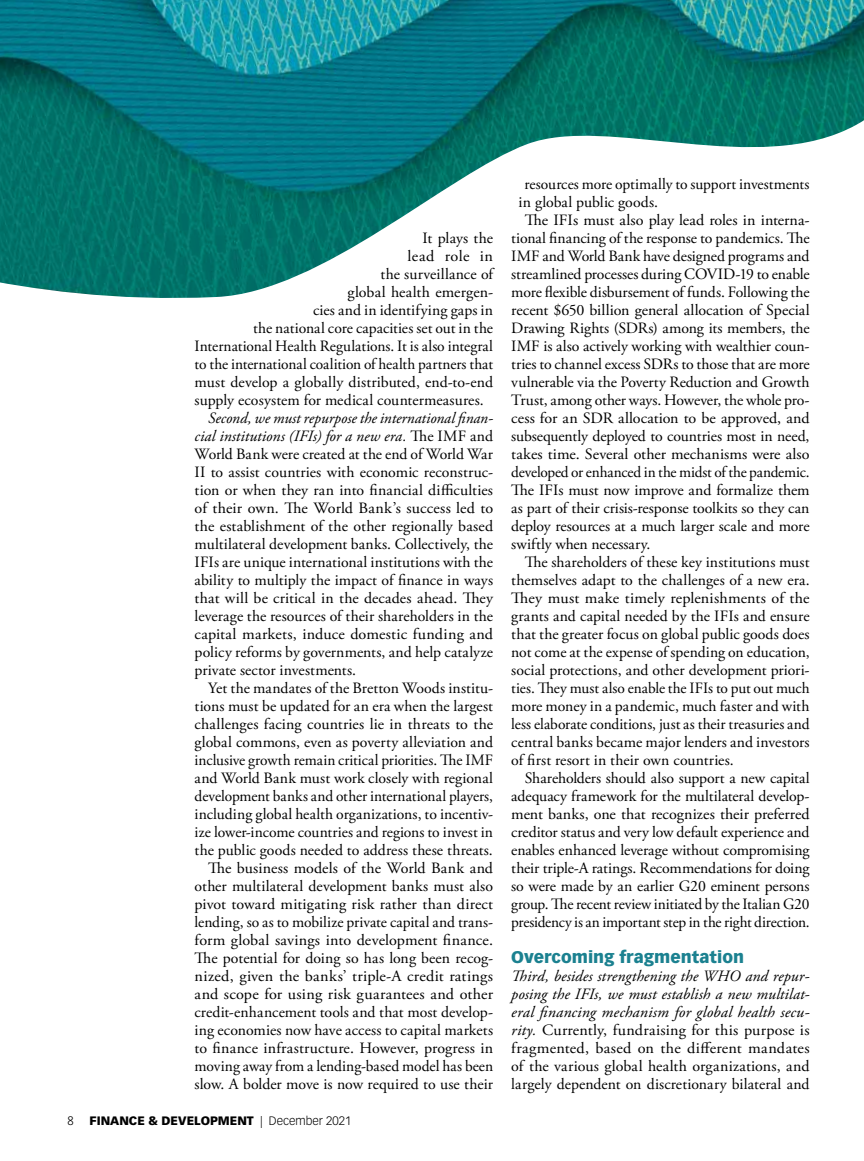
<style>
.page{position:relative;width:864px;height:1161px;background:#fff}
.page>*{position:absolute;margin:0;border:0;box-sizing:border-box;transform-origin:0 0}
.t1{font:900 16.5px "Vectora LT Std";color:#1b8190}
.t2{font:15.75px/18px "Adobe Garamond Pro";color:#000;text-align:justify}
.t3{font:15.75px "Adobe Garamond Pro";letter-spacing:.025em;color:#000}
.t4{font:900 12px "Vectora LT Std";color:#000}
.t5{font:300 12px "Vectora LT Std";color:#000}
.s1{font-style:italic}
.s2{font-weight:300}
</style>
<div class="page">
<svg style="left:0;top:0;width:864px;height:298px"></svg>
<p class="t2" style="left:423px;top:230px;width:72px">It plays the</p>
<p class="t3" style="left:408px;top:247px;width:87px">lead role in</p>
<p class="t2" style="left:381px;top:266px;width:114px">the surveillance of</p>
<p class="t2" style="left:348px;top:284px;width:147px">global health emergen-</p>
<p class="t2" style="left:313px;top:302px;width:182px">cies and in identifying gaps in</p>
<p class="t2" style="left:253px;top:320px;width:241px">the national core capacities set out in the</p>
<p class="t2" style="left:195px;top:338px;width:300px">International Health Regulations. It is also integral</p>
<p class="t2" style="left:195px;top:356px;width:300px">to the international coalition of health partners that</p>
<p class="t2" style="left:195px;top:374px;width:300px">must develop a globally distributed, end-to-end</p>
<p class="t2" style="left:195px;top:392px;width:291px">supply ecosystem for medical countermeasures.</p>
<p class="t2" style="left:195px;top:410px;width:300px;text-indent:14px"><span class="s1">Second, we must repurpose the international finan&shy;cial institutions (IFIs) for a new era.</span> The IMF and World Bank were created at the end of World War II to assist countries with economic reconstruc&shy;tion or when they ran into financial difficulties of their own. The World Bank’s success led to the establishment of the other regionally based multilateral development banks. Collectively, the IFIs are unique international institutions with the ability to multiply the impact of finance in ways that will be critical in the decades ahead. They leverage the resources of their shareholders in the capital markets, induce domestic funding and policy reforms by governments, and help catalyze private sector investments.</p>
<p class="t2" style="left:195px;top:680px;width:300px;text-align:right">Yet the mandates of the Bretton Woods institu&shy;tions must be updated for an era when the largest challenges facing countries lie in threats to the global commons, even as poverty alleviation and inclusive growth remain critical priorities. The IMF and World Bank must work closely with regional development banks and other international players, including global health organizations, to incentiv&shy;ize lower-income countries and regions to invest in the public goods needed to address these threats.<br>The business models of the World Bank and other multilateral development banks must also pivot toward mitigating risk rather than direct lending, so as to mobilize private capital and trans&shy;form global savings into development finance.<br>The potential for doing so has long been recog&shy;nized, given the banks’ triple-A credit ratings and scope for using risk guarantees and other credit-enhancement tools and that most develop&shy;ing economies now have access to capital markets to finance infrastructure. However, progress in moving away from a lending-based model has been slow. A bolder move is now required to use their</p>
<p class="t5" style="left:68px;top:1114px;width:8px">8</p>
<p class="t4" style="left:89px;top:1113px;width:263px">FINANCE &amp; DEVELOPMENT <span class="s2">| December 2021</span></p>
<p class="t2" style="left:525px;top:176px;width:286px">resources more optimally to support investments</p>
<p class="t2" style="left:519px;top:194px;width:141px">in global public goods.</p>
<p class="t2" style="left:525px;top:212px;width:286px">The IFIs must also play lead roles in interna-</p>
<p class="t2" style="left:511px;top:230px;width:300px">tional financing of the response to pandemics. The</p>
<p class="t2" style="left:511px;top:248px;width:300px">IMF and World Bank have designed programs and</p>
<p class="t2" style="left:511px;top:266px;width:300px">streamlined processes during COVID-19 to enable</p>
<p class="t2" style="left:511px;top:284px;width:300px">more flexible disbursement of funds. Following the</p>
<p class="t2" style="left:511px;top:302px;width:300px">recent $650 billion general allocation of Special</p>
<p class="t2" style="left:511px;top:320px;width:300px">Drawing Rights (SDRs) among its members, the</p>
<p class="t2" style="left:511px;top:338px;width:300px">IMF is also actively working with wealthier coun-</p>
<p class="t2" style="left:511px;top:356px;width:300px">tries to channel excess SDRs to those that are more</p>
<p class="t2" style="left:511px;top:374px;width:300px">vulnerable via the Poverty Reduction and Growth</p>
<p class="t2" style="left:511px;top:392px;width:300px">Trust, among other ways. However, the whole pro-</p>
<p class="t2" style="left:511px;top:410px;width:300px">cess for an SDR allocation to be approved, and</p>
<p class="t2" style="left:511px;top:428px;width:300px">subsequently deployed to countries most in need,</p>
<p class="t2" style="left:511px;top:446px;width:300px">takes time. Several other mechanisms were also</p>
<p class="t2" style="left:511px;top:464px;width:300px">developed or enhanced in the midst of the pandemic.</p>
<p class="t2" style="left:511px;top:482px;width:300px">The IFIs must now improve and formalize them</p>
<p class="t2" style="left:511px;top:500px;width:300px">as part of their crisis-response toolkits so they can</p>
<p class="t2" style="left:511px;top:518px;width:300px">deploy resources at a much larger scale and more</p>
<p class="t2" style="left:511px;top:536px;width:141px">swiftly when necessary.</p>
<p class="t2" style="left:525px;top:554px;width:286px">The shareholders of these key institutions must</p>
<p class="t2" style="left:511px;top:572px;width:300px">themselves adapt to the challenges of a new era.</p>
<p class="t2" style="left:511px;top:590px;width:300px">They must make timely replenishments of the</p>
<p class="t2" style="left:511px;top:608px;width:300px">grants and capital needed by the IFIs and ensure</p>
<p class="t2" style="left:511px;top:626px;width:300px">that the greater focus on global public goods does</p>
<p class="t2" style="left:511px;top:644px;width:300px">not come at the expense of spending on education,</p>
<p class="t2" style="left:511px;top:662px;width:300px">social protections, and other development priori-</p>
<p class="t2" style="left:511px;top:680px;width:300px">ties. They must also enable the IFIs to put out much</p>
<p class="t2" style="left:511px;top:698px;width:300px">more money in a pandemic, much faster and with</p>
<p class="t2" style="left:511px;top:716px;width:300px">less elaborate conditions, just as their treasuries and</p>
<p class="t2" style="left:511px;top:734px;width:300px">central banks became major lenders and investors</p>
<p class="t2" style="left:511px;top:752px;width:224px">of first resort in their own countries.</p>
<p class="t2" style="left:525px;top:770px;width:286px">Shareholders should also support a new capital</p>
<p class="t2" style="left:511px;top:788px;width:300px">adequacy framework for the multilateral develop-</p>
<p class="t2" style="left:511px;top:806px;width:300px">ment banks, one that recognizes their preferred</p>
<p class="t2" style="left:511px;top:824px;width:300px">creditor status and very low default experience and</p>
<p class="t2" style="left:511px;top:842px;width:300px">enables enhanced leverage without compromising</p>
<p class="t2" style="left:511px;top:860px;width:300px">their triple-A ratings. Recommendations for doing</p>
<p class="t2" style="left:511px;top:878px;width:300px">so were made by an earlier G20 eminent persons</p>
<p class="t2" style="left:511px;top:896px;width:300px">group. The recent review initiated by the Italian G20</p>
<p class="t2" style="left:511px;top:914px;width:300px">presidency is an important step in the right direction.</p>
<p class="t1" style="left:511px;top:947px;width:234px">Overcoming fragmentation</p>
<p class="t2" style="left:511px;top:968px;width:300px"><span class="s1">Third, besides strengthening the WHO and repur&shy;posing the IFIs, we must establish a new multilat&shy;eral financing mechanism for global health secu&shy;rity.</span> Currently, fundraising for this purpose is fragmented, based on the different mandates of the various global health organizations, and largely dependent on discretionary bilateral and</p>
</div>
